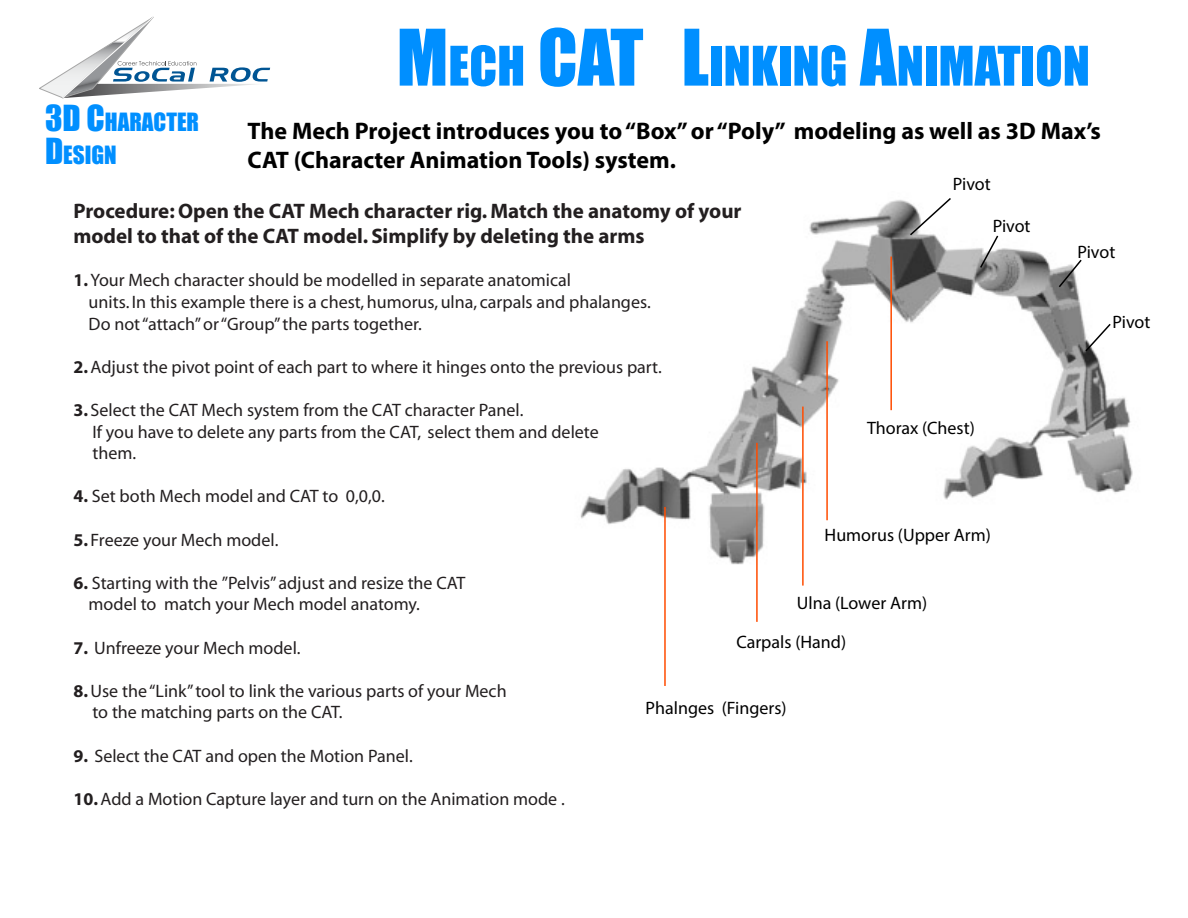
<style>
.page{position:relative;width:1188px;height:918px;background:#fff}
.page>*{position:absolute;margin:0;border:0;box-sizing:border-box;transform-origin:0 0}
.t1{font:50.4px "Impact";color:#008fff}
.t2{font:700 24px/28.8px "Myriad Pro";color:#000}
.t3{font:23.1px/33px "Impact";color:#008fff}
.t4{font:700 21px/25.2px "Myriad";color:#231f20}
.t5{font:18px/21.6px "Myriad";color:#231f20}
.t6{font:18px "Myriad Pro";color:#000}
.s1{font-size:33px}
.s2{font-size:72px}
.s3{font-weight:700}
</style>
<div class="page">
<img style="left:580px;top:200px;width:553px;height:365px">
<svg style="left:39px;top:16px;width:231px;height:83px"></svg>
<svg style="left:908px;top:198px;width:45px;height:39px"></svg>
<svg style="left:979px;top:234px;width:21px;height:35px"></svg>
<svg style="left:1057px;top:258px;width:26px;height:31px"></svg>
<svg style="left:1084px;top:322px;width:28px;height:31px"></svg>
<hr style="left:890px;top:257px;width:2px;height:153px;background:#ff4c00">
<hr style="left:826px;top:341px;width:2px;height:179px;background:#ff4c00">
<hr style="left:664px;top:507px;width:2px;height:179px;background:#ff4c00">
<hr style="left:802px;top:407px;width:2px;height:179px;background:#ff4c00">
<hr style="left:756px;top:443px;width:2px;height:179px;background:#ff4c00">
<p class="t3" style="left:45px;top:105px;width:156px"><span class="s1">3D C</span>HARACTER<br><span class="s1">D</span>ESIGN</p>
<h1 class="t1" style="left:397px;top:27px;width:695px"><span class="s2">M</span>ECH <span class="s2">CAT L</span>INKING <span class="s2">A</span>NIMATION</h1>
<h2 class="t2" style="left:248px;top:116px;width:855px">The Mech Project introduces you to “Box” or “Poly” modeling as well as 3D Max’s<br>CAT (Character Animation Tools) system.</h2>
<p class="t6" style="left:953px;top:173px;width:39px">Pivot</p>
<p class="t4" style="left:73px;top:199px;width:670px">Procedure: Open the CAT Mech character rig. Match the anatomy of your model to that of the CAT model. Simplify by deleting the arms</p>
<p class="t5" style="left:89px;top:270px;width:564px;text-indent:-15px"><span class="s3">1.</span> Your Mech character should be modelled in separate anatomical<br>units. In this example there is a chest, humorus, ulna, carpals and phalanges.<br>Do not “attach” or “Group” the parts together.</p>
<p class="t5" style="left:73px;top:357px;width:590px"><span class="s3">2.</span> Adjust the pivot point of each part to where it hinges onto the previous part.</p>
<p class="t5" style="left:92px;top:400px;width:508px;text-indent:-19px"><span class="s3">3.</span> Select the CAT Mech system from the CAT character Panel.<br>If you have to delete any parts from the CAT, select them and delete them.</p>
<p class="t5" style="left:73px;top:486px;width:313px"><span class="s3">4.</span> Set both Mech model and CAT to 0,0,0.</p>
<p class="t5" style="left:73px;top:530px;width:207px"><span class="s3">5.</span> Freeze your Mech model.</p>
<p class="t5" style="left:89px;top:573px;width:378px;text-indent:-15px"><span class="s3">6.</span> Starting with the ”Pelvis” adjust and resize the CAT model to match your Mech model anatomy.</p>
<p class="t5" style="left:73px;top:638px;width:229px"><span class="s3">7.</span> Unfreeze your Mech model.</p>
<p class="t5" style="left:92px;top:681px;width:416px;text-indent:-19px"><span class="s3">8.</span> Use the “Link” tool to link the various parts of your Mech to the matching parts on the CAT.</p>
<p class="t5" style="left:73px;top:746px;width:341px"><span class="s3">9.</span> Select the CAT and open the Motion Panel.</p>
<p class="t5" style="left:73px;top:789px;width:493px"><span class="s3">10.</span> Add a Motion Capture layer and turn on the Animation mode .</p>
<p class="t6" style="left:993px;top:215px;width:39px">Pivot</p>
<p class="t6" style="left:867px;top:417px;width:109px">Thorax (Chest)</p>
<p class="t6" style="left:825px;top:524px;width:168px">Humorus (Upper Arm)</p>
<p class="t6" style="left:797px;top:591px;width:132px">Ulna (Lower Arm)</p>
<p class="t6" style="left:736px;top:631px;width:111px">Carpals (Hand)</p>
<p class="t6" style="left:646px;top:697px;width:143px">Phalnges (Fingers)</p>
<p class="t6" style="left:1077px;top:241px;width:39px">Pivot</p>
<p class="t6" style="left:1113px;top:311px;width:39px">Pivot</p>
</div>
